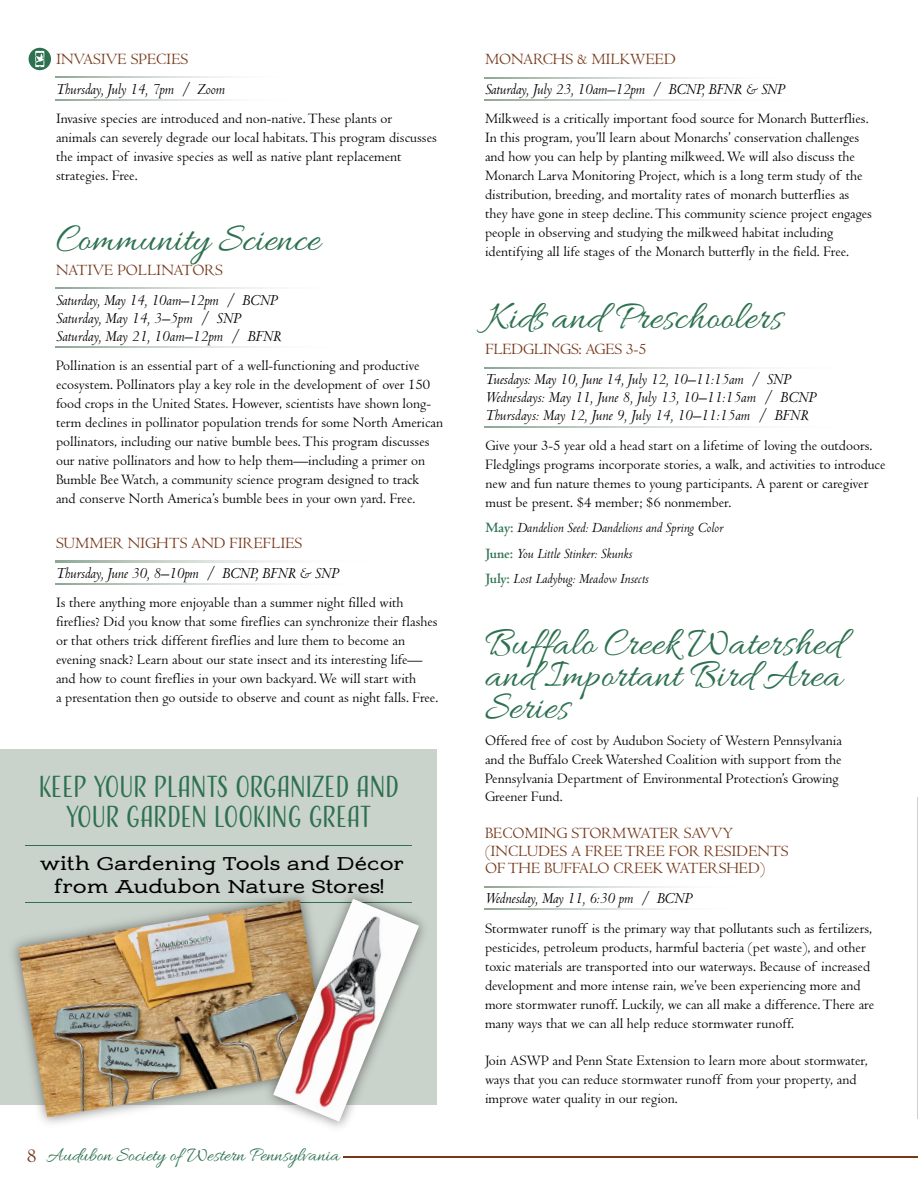
<style>
.page{position:relative;width:918px;height:1188px;background:#fff}
.page>*{position:absolute;margin:0;border:0;box-sizing:border-box;transform-origin:0 0}
.t1{font:40.65px/32px "Allura";color:#2d7150;text-align:justify}
.t2{font:28.35px/30px "Adorn S Condensed Sans";letter-spacing:-.02em;color:#2d7150;text-align:center}
.t3{font:20.1px "Allura";color:#2d7150}
.t4{font:19.35px/23.2px "Adorn S Slab Serif";color:#000;text-align:center}
.t5{font:italic 16.2px/18px "Centaur";letter-spacing:-.01em;color:#000}
.t6{font:16.2px/17.5px "Centaur";color:#76391b}
.t7{font:14.85px/18.9px "Centaur";color:#000}
.t8{font:italic 14.85px/25.5px "Centaur";color:#000}
.s1{font-family:"Centaur";color:#76391b}
.s2{font-weight:700;font-style:normal;color:#2d7150}
</style>
<div class="page">
<hr style="left:917px;top:797px;width:1px;height:321px;background:#cad3cb">
<hr style="left:344px;top:1157px;width:574px;height:1px;background:#76391b">
<svg style="left:56px;top:77px;width:173px;height:1px"></svg>
<svg style="left:56px;top:99px;width:173px;height:1px"></svg>
<svg style="left:56px;top:288px;width:212px;height:1px"></svg>
<svg style="left:56px;top:347px;width:212px;height:1px"></svg>
<svg style="left:484px;top:367px;width:275px;height:1px"></svg>
<svg style="left:484px;top:426px;width:275px;height:1px"></svg>
<svg style="left:29px;top:48px;width:22px;height:22px"></svg>
<svg style="left:34px;top:51px;width:11px;height:16px"></svg>
<svg style="left:484px;top:77px;width:232px;height:1px"></svg>
<svg style="left:484px;top:99px;width:232px;height:2px"></svg>
<svg style="left:484px;top:886px;width:191px;height:1px"></svg>
<svg style="left:484px;top:908px;width:191px;height:2px"></svg>
<svg style="left:56px;top:561px;width:231px;height:1px"></svg>
<svg style="left:56px;top:583px;width:231px;height:1px"></svg>
<div style="left:0;top:749px;width:437px;height:355px;background:#cad3cb"></div>
<hr style="left:26px;top:845px;width:386px;height:1px;background:#2d7150">
<img style="left:18px;top:900px;width:239px;height:217px">
<img style="left:257px;top:891px;width:178px;height:239px">
<img style="left:273px;top:899px;width:146px;height:223px">
<p class="t6" style="left:56px;top:51px;width:134px">INVASIVE SPECIES</p>
<p class="t5" style="left:56px;top:80px;width:170px">Thursday, July 14, 7pm / Zoom</p>
<p class="t7" style="left:56px;top:110px;width:382px">Invasive species are introduced and non-native. These plants or<br>animals can severely degrade our local habitats. This program discusses the impact of invasive species as well as native plant replacement strategies. Free.</p>
<h1 class="t1" style="left:56px;top:226px;width:265px">Community Science</h1>
<p class="t6" style="left:56px;top:262px;width:168px">NATIVE POLLINATORS</p>
<p class="t5" style="left:56px;top:291px;width:227px">Saturday, May 14, 10am–12pm / BCNP<br>Saturday, May 14, 3–5pm / SNP<br>Saturday, May 21, 10am–12pm / BFNR</p>
<p class="t7" style="left:56px;top:357px;width:389px">Pollination is an essential part of a well-functioning and productive ecosystem. Pollinators play a key role in the development of over 150 food crops in the United States. However, scientists have shown long&shy;term declines in pollinator population trends for some North American pollinators, including our native bumble bees. This program discusses our native pollinators and how to help them—including a primer on Bumble Bee Watch, a community science program designed to track<br>and conserve North America’s bumble bees in your own yard. Free.</p>
<p class="t6" style="left:56px;top:534px;width:248px">SUMMER NIGHTS AND FIREFLIES</p>
<p class="t5" style="left:56px;top:564px;width:284px">Thursday, June 30, 8–10pm / BCNP, BFNR &amp; SNP</p>
<p class="t7" style="left:56px;top:594px;width:384px">Is there anything more enjoyable than a summer night filled with fireflies? Did you know that some fireflies can synchronize their flashes or that others trick different fireflies and lure them to become an evening snack? Learn about our state insect and its interesting life— and how to count fireflies in your own backyard. We will start with<br>a presentation then go outside to observe and count as night falls. Free.</p>
<h2 class="t2" style="left:38px;top:772px;width:362px">KEEP YOUR PLANTS ORGANIZED AND<br>YOUR GARDEN LOOKING GREAT</h2>
<h3 class="t4" style="left:40px;top:852px;width:365px">with Gardening Tools and Décor from Audubon Nature Stores!</h3>
<h3 class="t3" style="left:27px;top:1144px;width:314px"><span class="s1">8</span> Audubon Society of Western Pennsylvania</h3>
<p class="t6" style="left:485px;top:51px;width:192px">MONARCHS &amp; MILKWEED</p>
<p class="t5" style="left:485px;top:80px;width:302px">Saturday, July 23, 10am–12pm / BCNP, BFNR &amp; SNP</p>
<p class="t7" style="left:485px;top:110px;width:388px">Milkweed is a critically important food source for Monarch Butterflies.<br>In this program, you’ll learn about Monarchs’ conservation challenges and how you can help by planting milkweed. We will also discuss the Monarch Larva Monitoring Project, which is a long term study of the distribution, breeding, and mortality rates of monarch butterflies as they have gone in steep decline. This community science project engages people in observing and studying the milkweed habitat including identifying all life stages of the Monarch butterfly in the field. Free.</p>
<h1 class="t1" style="left:486px;top:304px;width:298px">Kids and Preschoolers</h1>
<p class="t6" style="left:485px;top:341px;width:162px">FLEDGLINGS: AGES 3-5</p>
<p class="t5" style="left:485px;top:371px;width:332px">Tuesdays: May 10, June 14, July 12, 10–11:15am / SNP<br>Wednesdays: May 11, June 8, July 13, 10–11:15am / BCNP<br>Thursdays: May 12, June 9, July 14, 10–11:15am / BFNR</p>
<p class="t7" style="left:485px;top:436px;width:402px">Give your 3-5 year old a head start on a lifetime of loving the outdoors.<br>Fledglings programs incorporate stories, a walk, and activities to introduce new and fun nature themes to young participants. A parent or caregiver must be present. $4 member; $6 nonmember.</p>
<p class="t8" style="left:485px;top:515px;width:239px"><span class="s2">May:</span> Dandelion Seed: Dandelions and Spring Color<br><span class="s2">June:</span> You Little Stinker: Skunks<br><span class="s2">July:</span> Lost Ladybug: Meadow Insects</p>
<h1 class="t1" style="left:485px;top:630px;width:358px">Buffalo Creek Watershed and Important Bird Area Series</h1>
<p class="t7" style="left:485px;top:731px;width:358px">Offered free of cost by Audubon Society of Western Pennsylvania and the Buffalo Creek Watershed Coalition with support from the Pennsylvania Department of Environmental Protection’s Growing Greener Fund.</p>
<p class="t6" style="left:485px;top:825px;width:305px">BECOMING STORMWATER SAVVY (INCLUDES A FREE TREE FOR RESIDENTS<br>OF THE BUFFALO CREEK WATERSHED)</p>
<p class="t5" style="left:485px;top:890px;width:209px">Wednesday, May 11, 6:30 pm / BCNP</p>
<p class="t7" style="left:485px;top:919px;width:391px">Stormwater runoff is the primary way that pollutants such as fertilizers, pesticides, petroleum products, harmful bacteria (pet waste), and other toxic materials are transported into our waterways. Because of increased development and more intense rain, we’ve been experiencing more and more stormwater runoff. Luckily, we can all make a difference. There are many ways that we can all help reduce stormwater runoff.</p>
<p class="t7" style="left:485px;top:1052px;width:384px">Join ASWP and Penn State Extension to learn more about stormwater, ways that you can reduce stormwater runoff from your property, and improve water quality in our region.</p>
</div>
